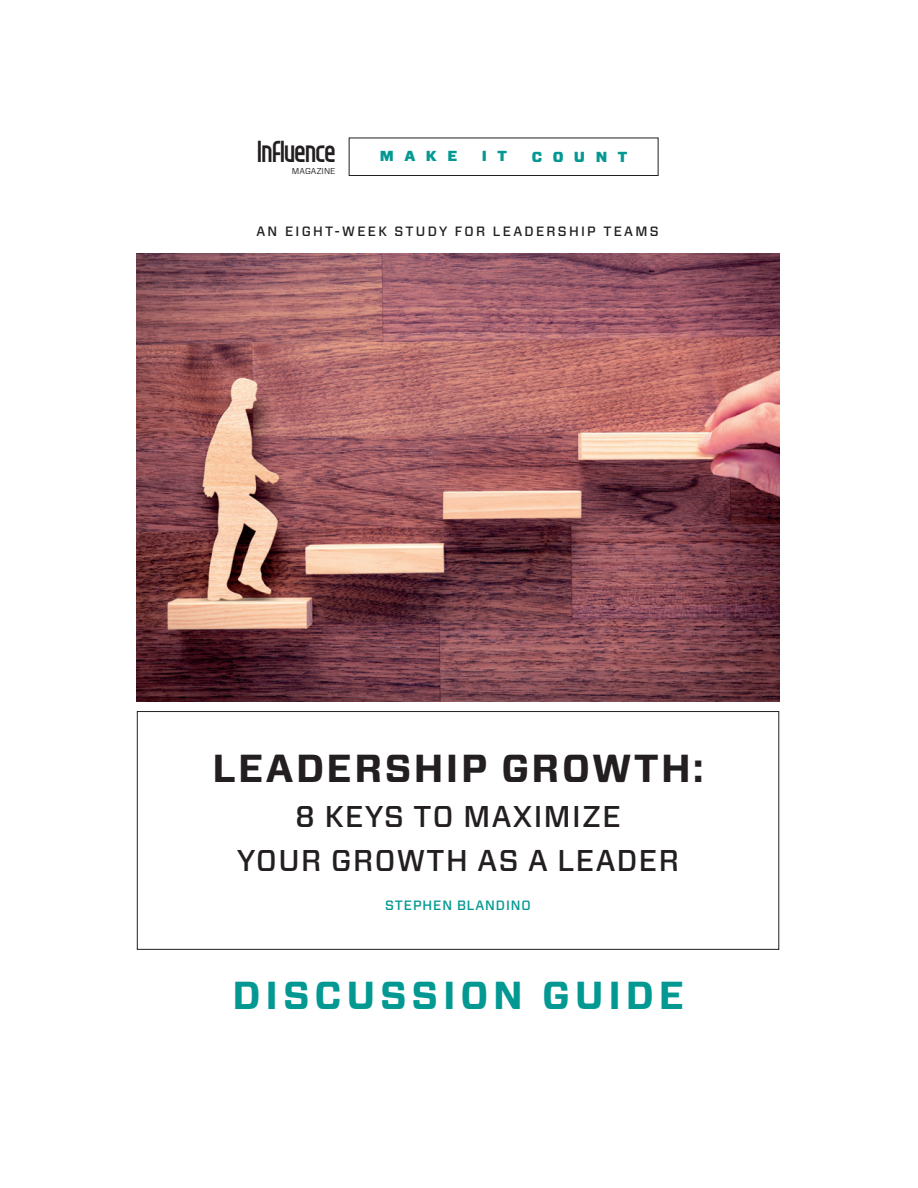
<style>
.page{position:relative;width:918px;height:1188px;background:#fff}
.page>*{position:absolute;margin:0;border:0;box-sizing:border-box;transform-origin:0 0}
.t1{font:700 39px "Forza";letter-spacing:.065em;color:#231f20}
.t2{font:700 39px "Forza";letter-spacing:.125em;color:#039992}
.t3{font:30.3px "Influence Pro";letter-spacing:-.02em;color:#231f20}
.t4{font:500 30px/43.5px "Forza";letter-spacing:.05em;color:#231f20;text-align:center}
.t5{font:900 14.55px "Forza";letter-spacing:.72em;color:#039992}
.t6{font:500 13.5px "Forza";letter-spacing:.17em;color:#231f20}
.t7{font:500 13.5px "Forza";letter-spacing:.07em;color:#039992}
.t8{font:8.55px "Forza";color:#231f20}
</style>
<div class="page">
<div style="left:137px;top:711px;width:642px;height:239px;border:1px solid #231f20"></div>
<div style="left:349px;top:138px;width:309px;height:38px;border:1px solid #231f20"></div>
<img style="left:137px;top:254px;width:642px;height:447px">
<h2 class="t3" style="left:257px;top:138px;width:80px">Influence</h2>
<p class="t8" style="left:292px;top:165px;width:45px">MAGAZINE</p>
<p class="t5" style="left:380px;top:147px;width:79px">MAKE</p>
<p class="t5" style="left:482px;top:147px;width:27px">I T</p>
<p class="t5" style="left:532px;top:148px;width:97px">COUNT</p>
<p class="t6" style="left:256px;top:222px;width:404px">AN EIGHT-WEEK STUDY FOR LEADERSHIP TEAMS</p>
<h1 class="t1" style="left:212px;top:743px;width:493px">LEADERSHIP GROWTH:</h1>
<h3 class="t4" style="left:237px;top:795px;width:443px">8 KEYS TO MAXIMIZE<br>YOUR GROWTH AS A LEADER</h3>
<p class="t7" style="left:385px;top:896px;width:147px">STEPHEN BLANDINO</p>
<h1 class="t2" style="left:233px;top:969px;width:453px">DISCUSSION GUIDE</h1>
</div>
